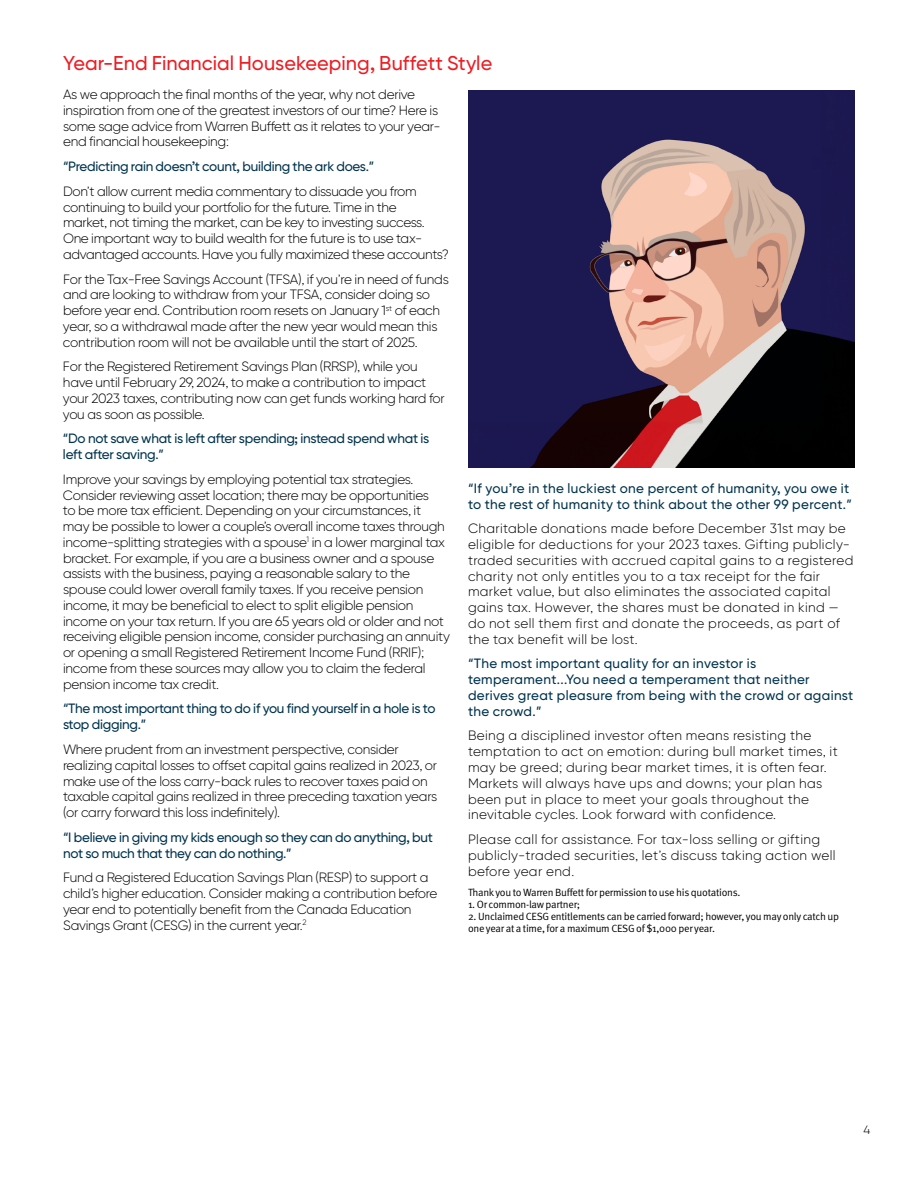
<style>
.page{position:relative;width:918px;height:1188px;background:#fff}
.page>*{position:absolute;margin:0;border:0;box-sizing:border-box;transform-origin:0 0}
.t1{font:500 19.95px "Gilroy BN";color:#ed1d24}
.t2{font:300 13.5px/15.8px "Gilroy BN";letter-spacing:-.02em;color:#000}
.t3{font:300 13.5px/15.8px "Gilroy BN";letter-spacing:.025em;color:#000}
.t4{font:500 13.5px/15.8px "Gilroy BN";letter-spacing:-.015em;color:#00334e}
.t5{font:500 13.5px/15.8px "Gilroy BN";letter-spacing:.025em;color:#00334e}
.t6{font:300 12px "Gilroy BN";color:#000}
.t7{font:10.5px/12px "Meta OT Norm";letter-spacing:-.025em;color:#000}
</style>
<div class="page">
<img style="left:468px;top:90px;width:387px;height:378px">
<h1 class="t1" style="left:63px;top:51px;width:431px">Year-End Financial Housekeeping, Buffett Style</h1>
<p class="t2" style="left:63px;top:86px;width:379px">As we approach the final months of the year, why not derive inspiration from one of the greatest investors of our time? Here is some sage advice from Warren Buffett as it relates to your year&shy;end financial housekeeping:</p>
<p class="t4" style="left:63px;top:159px;width:313px">“Predicting rain doesn’t count, building the ark does.”</p>
<p class="t2" style="left:63px;top:183px;width:388px">Don’t allow current media commentary to dissuade you from continuing to build your portfolio for the future. Time in the<br>market, not timing the market, can be key to investing success.<br>One important way to build wealth for the future is to use tax&shy;advantaged accounts. Have you fully maximized these accounts?</p>
<p class="t2" style="left:63px;top:271px;width:387px">For the Tax-Free Savings Account (TFSA), if you’re in need of funds and are looking to withdraw from your TFSA, consider doing so before year end. Contribution room resets on January 1<sup>st</sup> of each year, so a withdrawal made after the new year would mean this contribution room will not be available until the start of 2025.</p>
<p class="t2" style="left:63px;top:359px;width:383px">For the Registered Retirement Savings Plan (RRSP), while you have until February 29, 2024, to make a contribution to impact your 2023 taxes, contributing now can get funds working hard for you as soon as possible.</p>
<p class="t4" style="left:63px;top:431px;width:368px">“Do not save what is left after spending; instead spend what is left after saving.”</p>
<p class="t2" style="left:63px;top:471px;width:388px">Improve your savings by employing potential tax strategies.<br>Consider reviewing asset location; there may be opportunities<br>to be more tax efficient. Depending on your circumstances, it may be possible to lower a couple’s overall income taxes through income-splitting strategies with a spouse<sup>1</sup> in a lower marginal tax bracket. For example, if you are a business owner and a spouse assists with the business, paying a reasonable salary to the spouse could lower overall family taxes. If you receive pension income, it may be beneficial to elect to split eligible pension income on your tax return. If you are 65 years old or older and not receiving eligible pension income, consider purchasing an annuity or opening a small Registered Retirement Income Fund (RRIF); income from these sources may allow you to claim the federal pension income tax credit.</p>
<p class="t4" style="left:63px;top:701px;width:374px">“The most important thing to do if you find yourself in a hole is to stop digging.”</p>
<p class="t2" style="left:63px;top:741px;width:376px">Where prudent from an investment perspective, consider realizing capital losses to offset capital gains realized in 2023, or make use of the loss carry-back rules to recover taxes paid on taxable capital gains realized in three preceding taxation years (or carry forward this loss indefinitely).</p>
<p class="t4" style="left:63px;top:829px;width:372px">“I believe in giving my kids enough so they can do anything, but not so much that they can do nothing.”</p>
<p class="t2" style="left:63px;top:870px;width:376px">Fund a Registered Education Savings Plan (RESP) to support a child’s higher education. Consider making a contribution before year end to potentially benefit from the Canada Education Savings Grant (CESG) in the current year.<sup>2</sup></p>
<p class="t5" style="left:468px;top:480px;width:386px">“If you’re in the luckiest one percent of humanity, you owe it to the rest of humanity to think about the other 99 percent.”</p>
<p class="t3" style="left:468px;top:521px;width:387px">Charitable donations made before December 31st may be eligible for deductions for your 2023 taxes. Gifting publicly&shy;traded securities with accrued capital gains to a registered charity not only entitles you to a tax receipt for the fair market value, but also eliminates the associated capital gains tax. However, the shares must be donated in kind — do not sell them first and donate the proceeds, as part of the tax benefit will be lost.</p>
<p class="t5" style="left:468px;top:656px;width:387px">“The most important quality for an investor is temperament...You need a temperament that neither derives great pleasure from being with the crowd or against the crowd.”</p>
<p class="t3" style="left:468px;top:728px;width:371px">Being a disciplined investor often means resisting the temptation to act on emotion: during bull market times, it may be greed; during bear market times, it is often fear.<br>Markets will always have ups and downs; your plan has been put in place to meet your goals throughout the inevitable cycles. Look forward with confidence.</p>
<p class="t3" style="left:468px;top:831px;width:369px">Please call for assistance. For tax-loss selling or gifting publicly-traded securities, let’s discuss taking action well before year end.</p>
<p class="t7" style="left:468px;top:887px;width:274px">Thank you to Warren Buffett for permission to use his quotations.</p>
<p class="t7" style="left:468px;top:899px;width:114px">1. Or common-law partner;</p>
<p class="t7" style="left:468px;top:911px;width:373px">2. Unclaimed CESG entitlements can be carried forward; however, you may only catch up one year at a time, for a maximum CESG of $1,000 per year.</p>
<p class="t6" style="left:863px;top:1122px;width:8px">4</p>
</div>
